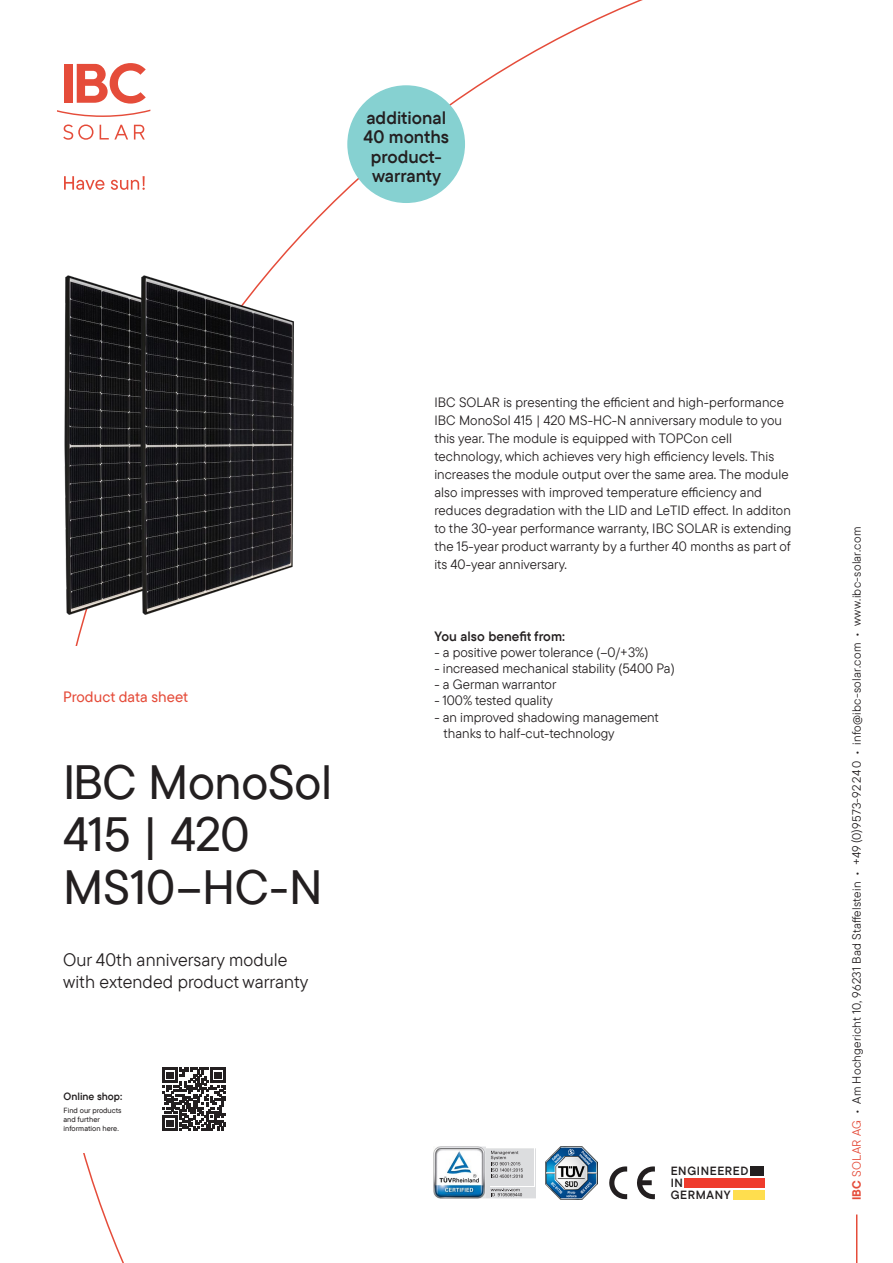
<style>
.page{position:relative;width:893px;height:1263px;background:#fff}
.page>*{position:absolute;margin:0;border:0;box-sizing:border-box;transform-origin:0 0}
.t1{font:500 48px/52.5px "IBCSOLAR";letter-spacing:-.01em;color:#231f20}
.t2{font:18px/22.5px "IBCSOLAR";letter-spacing:.005em;color:#231f20}
.t3{font:18px/19.5px "IBCSOLAR Db";color:#231f20;text-align:center}
.t4{font:500 15px "IBCSOLAR";letter-spacing:.005em;color:#e54c3a}
.t5{font:13.5px/18px "IBCSOLAR";letter-spacing:.005em;color:#231f20}
.t6{font:13.5px "IBCSOLAR Db";letter-spacing:.005em;color:#231f20}
.t7{font:12px "IBCSOLAR";letter-spacing:.02em;color:#231f20}
.t8{font:11.85px/11.9px "IBCSOLAR Db";letter-spacing:.05em;color:#231f20}
.t9{font:10.5px "IBCSOLAR Db";color:#231f20}
.t10{font:500 7.5px/9px "IBCSOLAR";color:#231f20}
.s1{font-weight:700;color:#e54c3a}
.s2{color:#e54c3a}
</style>
<div class="page">
<svg style="left:63px;top:124px;width:31px;height:16px"></svg>
<svg style="left:100px;top:125px;width:28px;height:15px"></svg>
<svg style="left:134px;top:125px;width:11px;height:15px"></svg>
<div style="left:64px;top:64px;width:8px;height:39px;background:#e54c3a"></div>
<svg style="left:77px;top:63px;width:69px;height:41px"></svg>
<svg style="left:57px;top:110px;width:93px;height:7px"></svg>
<svg style="left:64px;top:176px;width:40px;height:14px"></svg>
<svg style="left:111px;top:176px;width:34px;height:14px"></svg>
<hr style="left:856px;top:1214px;width:1px;height:49px;background:#e54c3a">
<svg style="left:438px;top:1147px;width:97px;height:52px;background:#cfcfd1"></svg>
<div style="left:750px;top:1167px;width:14px;height:9px;background:#231f20"></div>
<div style="left:684px;top:1178px;width:80px;height:9px;background:#ef3b2c"></div>
<div style="left:733px;top:1190px;width:31px;height:9px;background:#ffde4e"></div>
<svg style="left:609px;top:1166px;width:18px;height:33px"></svg>
<svg style="left:637px;top:1166px;width:18px;height:33px"></svg>
<img style="left:434px;top:1147px;width:51px;height:51px">
<img style="left:546px;top:1147px;width:51px;height:52px">
<svg style="left:162px;top:1068px;width:64px;height:63px"></svg>
<img style="left:64px;top:275px;width:68px;height:345px">
<img style="left:132px;top:268px;width:162px;height:347px">
<div style="left:347px;top:85px;width:118px;height:118px;background:#86d1d1;border-radius:50%"></div>
<h2 class="t3" style="left:363px;top:108px;width:87px">additional<br>40 months product&shy;warranty</h2>
<p class="t4" style="left:63px;top:686px;width:127px">Product data sheet</p>
<h1 class="t1" style="left:63px;top:756px;width:271px">IBC MonoSol<br>415 | 420<br>MS10--HC-N</h1>
<h2 class="t2" style="left:63px;top:948px;width:247px">Our 40th anniversary module with extended product warranty</h2>
<p class="t9" style="left:64px;top:1088px;width:60px">Online shop:</p>
<p class="t10" style="left:64px;top:1106px;width:60px">Find our products and further information here.</p>
<p class="t5" style="left:434px;top:393px;width:359px">IBC SOLAR is presenting the efficient and high-performance IBC MonoSol 415 | 420 MS-HC-N anniversary module to you this year. The module is equipped with TOPCon cell technology, which achieves very high efficiency levels. This increases the module output over the same area. The module also impresses with improved temperature efficiency and reduces degradation with the LID and LeTID effect. In additon to the 30-year performance warranty, IBC SOLAR is extending the 15-year product warranty by a further 40 months as part of its 40-year anniversary.</p>
<p class="t6" style="left:434px;top:626px;width:132px">You also benefit from:</p>
<p class="t5" style="left:434px;top:643px;width:216px">- a positive power tolerance (–0/+3%)</p>
<p class="t5" style="left:434px;top:659px;width:242px">- increased mechanical stability (5400 Pa)</p>
<p class="t5" style="left:434px;top:675px;width:123px">- a German warrantor</p>
<p class="t5" style="left:434px;top:692px;width:120px">- 100% tested quality</p>
<p class="t5" style="left:444px;top:709px;width:217px;line-height:16.2px;text-indent:-9px">- an improved shadowing management thanks to half-cut-technology</p>
<p class="t8" style="left:671px;top:1165px;width:79px">ENGINEERED<br>IN<br>GERMANY</p>
<p class="t7" style="left:848px;top:1200px;width:675px;rotate:-90deg"><span class="s1">IBC</span> <span class="s2">SOLAR AG</span> • Am Hochgericht 10, 96231 Bad Staffelstein • +49 (0)9573-92 240 • info@ibc-solar.com • www.ibc-solar.com</p>
</div>
